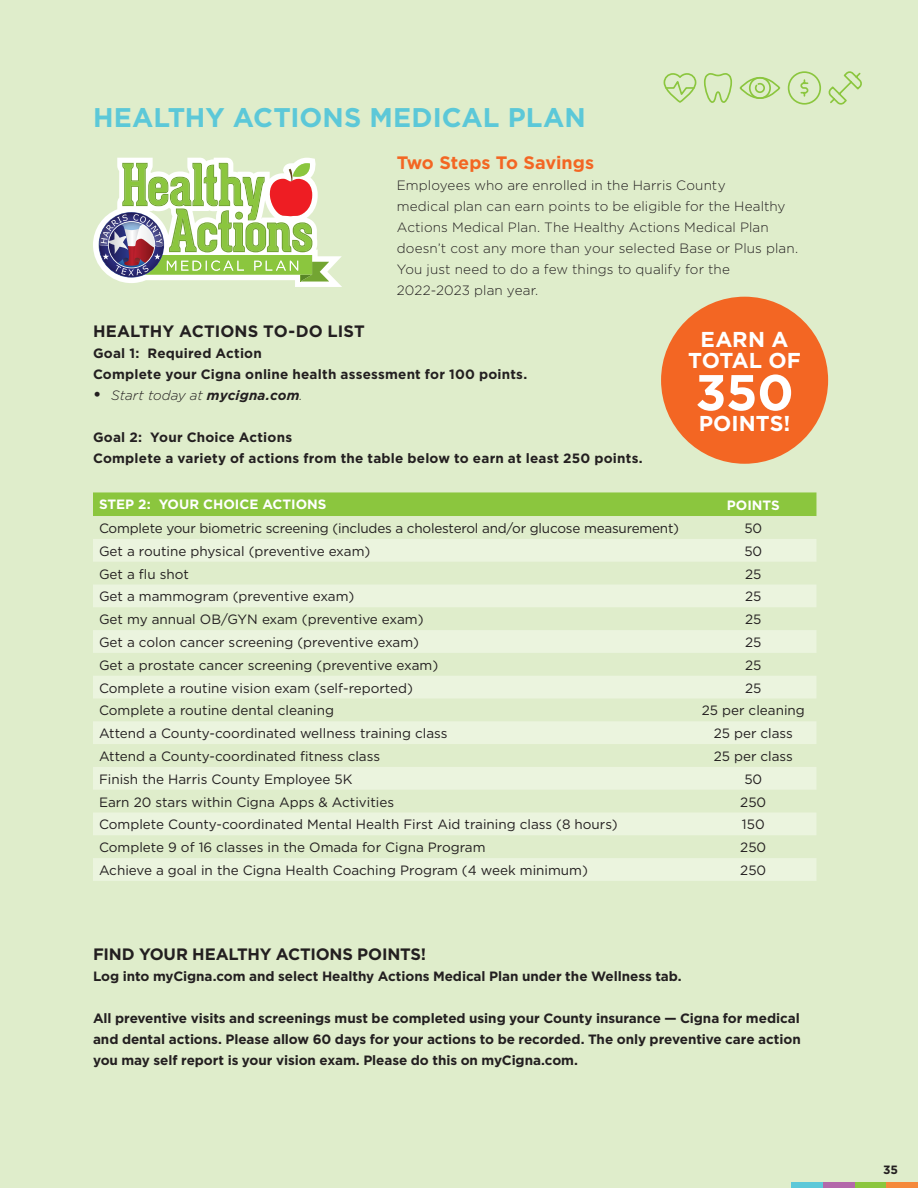
<style>
.page{position:relative;width:918px;height:1188px;background:#dfedcb}
.page>*{position:absolute;margin:0;border:0;box-sizing:border-box;transform-origin:0 0}
.t1{font:700 50.25px "Gotham";color:#fff}
.t2{font:700 27px "Gotham";color:#5cc8d8}
.t3{font:700 21.6px/20.9px "Gotham";color:#fff;text-align:center}
.t4{font:700 18px "Gotham";color:#f36623}
.t5{font:700 16.5px "Gotham";letter-spacing:-.01em;color:#231f20}
.t6{font:13.5px "Gotham";color:#231f20}
.t7{font:700 13.5px/21px "Gotham";letter-spacing:.01em;color:#231f20}
.t8{font:300 13.5px/21px "Gotham";letter-spacing:.01em;color:#231f20}
.t9{font:700 13.5px "Gotham";color:#fff}
.t10{font:italic 300 13.5px "Gotham";letter-spacing:.005em;color:#231f20}
.t11{font:700 12px "Gotham";color:#231f20}
.s1{font-weight:700;font-style:normal;font-size:16.5px}
.s2{font-weight:700}
</style>
<div class="page">
<svg style="left:93px;top:158px;width:249px;height:129px"></svg>
<svg style="left:663px;top:73px;width:34px;height:30px"></svg>
<svg style="left:787px;top:71px;width:75px;height:34px"></svg>
<svg style="left:703px;top:73px;width:29px;height:30px"></svg>
<svg style="left:754px;top:82px;width:11px;height:11px"></svg>
<div style="left:749px;top:77px;width:22px;height:22px;border:2px solid #8bc63e;border-radius:50%"></div>
<div style="left:740px;top:77px;width:40px;height:22px;border:2px solid #8bc63e;border-radius:50%"></div>
<div style="left:791px;top:1183px;width:32px;height:5px;background:#5cc8d8"></div>
<div style="left:886px;top:1183px;width:32px;height:5px;background:#f5893b"></div>
<div style="left:854px;top:1183px;width:32px;height:5px;background:#8bc63e"></div>
<div style="left:823px;top:1183px;width:32px;height:5px;background:#b368aa"></div>
<div style="left:93px;top:492px;width:723px;height:24px;background:#8bc63e"></div>
<svg style="left:93px;top:539px;width:723px;height:342px;fill:#ebf4de"></svg>
<div style="left:661px;top:297px;width:167px;height:167px;background:#f36623;border-radius:50%"></div>
<h2 class="t2" style="left:93px;top:100px;width:494px">HEALTHY ACTIONS MEDICAL PLAN</h2>
<h3 class="t4" style="left:397px;top:151px;width:199px">Two Steps To Savings</h3>
<p class="t8" style="left:397px;top:175px;width:403px">Employees who are enrolled in the Harris County<br>medical plan can earn points to be eligible for the Healthy Actions Medical Plan. The Healthy Actions Medical Plan doesn’t cost any more than your selected Base or Plus plan.<br>You just need to do a few things to qualify for the 2022-2023 plan year.</p>
<p class="t5" style="left:93px;top:321px;width:273px">HEALTHY ACTIONS TO-DO LIST</p>
<p class="t7" style="left:93px;top:343px;width:436px">Goal 1: Required Action<br>Complete your Cigna online health assessment for 100 points.</p>
<p class="t10" style="left:93px;top:388px;width:211px"><span class="s1">•</span> Start today at <span class="s2">mycigna.com</span>.</p>
<p class="t7" style="left:93px;top:427px;width:551px">Goal 2: Your Choice Actions<br>Complete a variety of actions from the table below to earn at least 250 points.</p>
<h3 class="t3" style="left:688px;top:329px;width:114px">EARN A<br>TOTAL OF</h3>
<h1 class="t1" style="left:695px;top:359px;width:100px">350</h1>
<h3 class="t3" style="left:699px;top:413px;width:93px">POINTS!</h3>
<p class="t9" style="left:99px;top:496px;width:229px">STEP 2: YOUR CHOICE ACTIONS</p>
<p class="t9" style="left:727px;top:496px;width:54px">POINTS</p>
<p class="t6" style="left:99px;top:519px;width:582px">Complete your biometric screening (includes a cholesterol and/or glucose measurement)</p>
<p class="t6" style="left:744px;top:519px;width:19px">50</p>
<p class="t6" style="left:99px;top:542px;width:273px">Get a routine physical (preventive exam)</p>
<p class="t6" style="left:744px;top:542px;width:19px">50</p>
<p class="t6" style="left:99px;top:565px;width:92px">Get a flu shot</p>
<p class="t6" style="left:745px;top:565px;width:18px">25</p>
<p class="t6" style="left:99px;top:588px;width:257px">Get a mammogram (preventive exam)</p>
<p class="t6" style="left:745px;top:588px;width:18px">25</p>
<p class="t6" style="left:99px;top:611px;width:326px">Get my annual OB/GYN exam (preventive exam)</p>
<p class="t6" style="left:745px;top:611px;width:18px">25</p>
<p class="t6" style="left:99px;top:633px;width:322px">Get a colon cancer screening (preventive exam)</p>
<p class="t6" style="left:745px;top:633px;width:18px">25</p>
<p class="t6" style="left:99px;top:656px;width:341px">Get a prostate cancer screening (preventive exam)</p>
<p class="t6" style="left:745px;top:656px;width:18px">25</p>
<p class="t6" style="left:99px;top:679px;width:316px">Complete a routine vision exam (self-reported)</p>
<p class="t6" style="left:745px;top:679px;width:18px">25</p>
<p class="t6" style="left:99px;top:702px;width:236px">Complete a routine dental cleaning</p>
<p class="t6" style="left:702px;top:702px;width:105px">25 per cleaning</p>
<p class="t6" style="left:99px;top:725px;width:350px">Attend a County-coordinated wellness training class</p>
<p class="t6" style="left:714px;top:725px;width:81px">25 per class</p>
<p class="t6" style="left:99px;top:748px;width:283px">Attend a County-coordinated fitness class</p>
<p class="t6" style="left:714px;top:748px;width:81px">25 per class</p>
<p class="t6" style="left:99px;top:770px;width:255px">Finish the Harris County Employee 5K</p>
<p class="t6" style="left:744px;top:770px;width:19px">50</p>
<p class="t6" style="left:99px;top:793px;width:297px">Earn 20 stars within Cigna Apps &amp; Activities</p>
<p class="t6" style="left:740px;top:793px;width:28px">250</p>
<p class="t6" style="left:99px;top:816px;width:520px">Complete County-coordinated Mental Health First Aid training class (8 hours)</p>
<p class="t6" style="left:742px;top:816px;width:24px">150</p>
<p class="t6" style="left:99px;top:839px;width:388px">Complete 9 of 16 classes in the Omada for Cigna Program</p>
<p class="t6" style="left:740px;top:839px;width:28px">250</p>
<p class="t6" style="left:99px;top:862px;width:490px">Achieve a goal in the Cigna Health Coaching Program (4 week minimum)</p>
<p class="t6" style="left:740px;top:862px;width:28px">250</p>
<p class="t5" style="left:93px;top:944px;width:335px">FIND YOUR HEALTHY ACTIONS POINTS!</p>
<p class="t7" style="left:93px;top:966px;width:590px">Log into myCigna.com and select Healthy Actions Medical Plan under the Wellness tab.</p>
<p class="t7" style="left:93px;top:1008px;width:709px;text-align:justify">All preventive visits and screenings must be completed using your County insurance — Cigna for medical and dental actions. Please allow 60 days for your actions to be recorded. The only preventive care action you may self report is your vision exam. Please do this on myCigna.com.</p>
<p class="t11" style="left:883px;top:1162px;width:16px">35</p>
</div>
